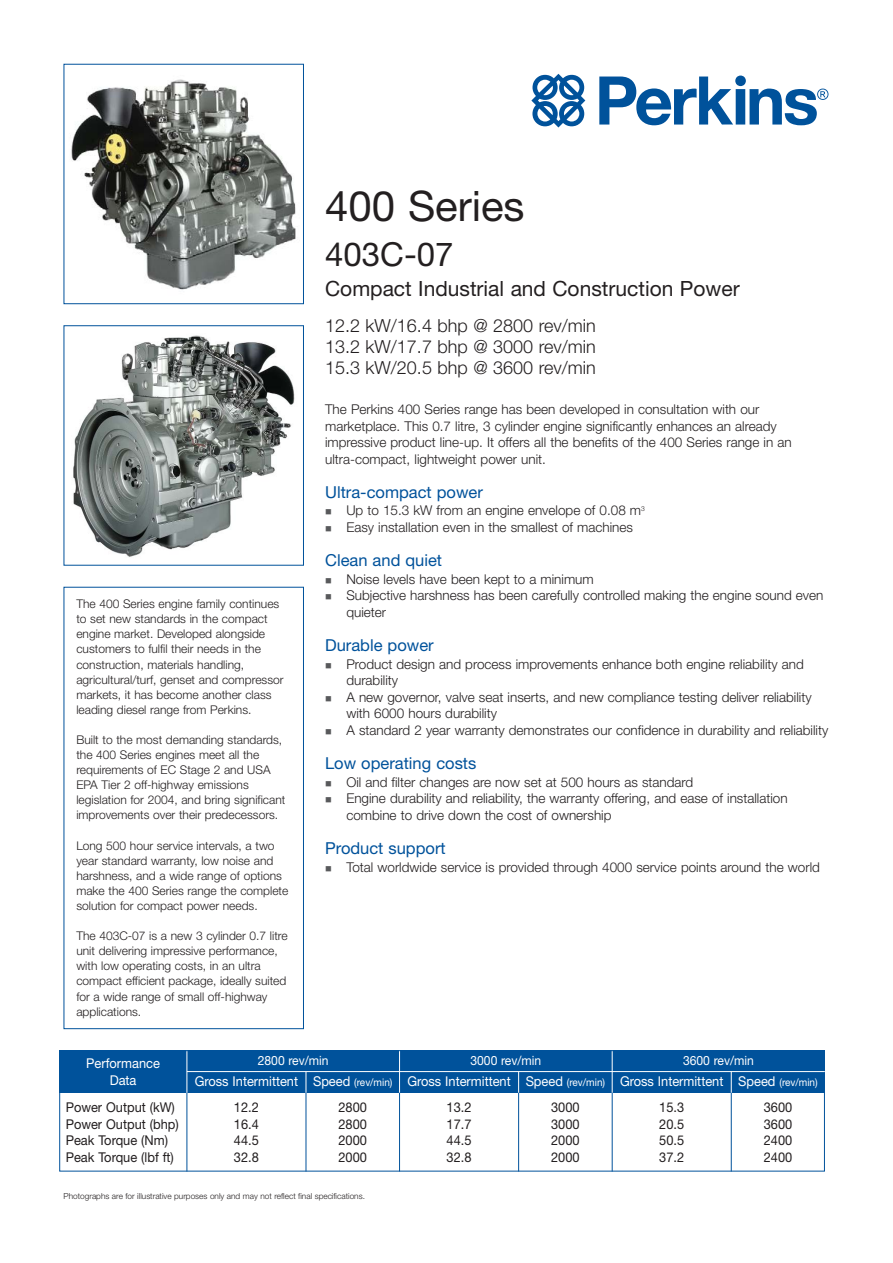
<style>
.page{position:relative;width:893px;height:1263px;background:#fff}
.page>*{position:absolute;margin:0;border:0;box-sizing:border-box;transform-origin:0 0}
.t1{font:42px "Helvetica Neue";color:#231f20}
.t2{font:33px "Helvetica Neue";color:#231f20}
.t3{font:21px "Helvetica Neue";color:#231f20}
.t4{font:300 18px/21px "Helvetica Neue";color:#231f20;text-align:justify}
.t5{font:16.5px "Helvetica Neue";color:#00529b}
.t6{font:300 13.5px/16.5px "Helvetica Neue";color:#231f20}
.t7{font:13.5px "Helvetica Neue";color:#231f20;scale:.95 1}
.t8{font:13.5px "Helvetica Neue";color:#fff;scale:.95 1}
.t9{font:12.75px "Helvetica Neue";color:#fff;scale:.95 1}
.t10{font:300 12px/15.1px "Helvetica Neue";color:#231f20}
.t11{font:300 8.25px "Helvetica Neue";color:#231f20}
.s1{font-size:10.5px}
</style>
<div class="page">
<svg style="left:531px;top:74px;width:54px;height:54px"></svg>
<svg style="left:599px;top:76px;width:229px;height:49px"></svg>
<img style="left:71px;top:79px;width:225px;height:211px">
<div style="left:64px;top:64px;width:240px;height:240px;border:1px solid #00529b"></div>
<img style="left:73px;top:335px;width:222px;height:222px">
<div style="left:64px;top:325px;width:240px;height:241px;border:1px solid #00529b"></div>
<div style="left:64px;top:587px;width:240px;height:442px;border:1px solid #00529b"></div>
<div style="left:59px;top:1050px;width:766px;height:43px;background:#00529b"></div>
<hr style="left:187px;top:1093px;width:1px;height:79px;background:#00529b">
<hr style="left:187px;top:1050px;width:1px;height:43px;background:#fff">
<svg style="left:306px;top:1072px;width:1px;height:21px"></svg>
<svg style="left:518px;top:1072px;width:1px;height:21px"></svg>
<svg style="left:731px;top:1072px;width:1px;height:21px"></svg>
<hr style="left:399px;top:1050px;width:1px;height:43px;background:#fff">
<hr style="left:612px;top:1050px;width:1px;height:43px;background:#fff">
<hr style="left:306px;top:1093px;width:1px;height:79px;background:#00529b">
<hr style="left:518px;top:1093px;width:1px;height:79px;background:#00529b">
<hr style="left:731px;top:1093px;width:1px;height:79px;background:#00529b">
<hr style="left:399px;top:1093px;width:1px;height:79px;background:#00529b">
<hr style="left:612px;top:1093px;width:1px;height:79px;background:#00529b">
<div style="left:59px;top:1050px;width:766px;height:122px;border:1px solid #00529b"></div>
<hr style="left:187px;top:1071px;width:638px;height:1px;background:#fff">
<p class="t10" style="left:76px;top:597px;width:209px">The 400 Series engine family continues to set new standards in the compact engine market. Developed alongside customers to fulfil their needs in the construction, materials handling, agricultural/turf, genset and compressor markets, it has become another class leading diesel range from Perkins.</p>
<p class="t10" style="left:76px;top:733px;width:210px">Built to the most demanding standards, the 400 Series engines meet all the requirements of EC Stage 2 and USA EPA Tier 2 off-highway emissions legislation for 2004, and bring significant improvements over their predecessors.</p>
<p class="t10" style="left:76px;top:839px;width:214px">Long 500 hour service intervals, a two year standard warranty, low noise and harshness, and a wide range of options make the 400 Series range the complete solution for compact power needs.</p>
<p class="t10" style="left:76px;top:929px;width:213px">The 403C-07 is a new 3 cylinder 0.7 litre unit delivering impressive performance, with low operating costs, in an ultra compact efficient package, ideally suited for a wide range of small off-highway applications.</p>
<h1 class="t1" style="left:325px;top:191px;width:201px">400 Series</h1>
<h2 class="t2" style="left:325px;top:242px;width:130px">403C-07</h2>
<h3 class="t3" style="left:325px;top:281px;width:416px">Compact Industrial and Construction Power</h3>
<h3 class="t4" style="left:325px;top:317px;width:272px">12.2 kW/16.4 bhp @ 2800 rev/min 13.2 kW/17.7 bhp @ 3000 rev/min 15.3 kW/20.5 bhp @ 3600 rev/min</h3>
<p class="t6" style="left:325px;top:402px;width:468px">The Perkins 400 Series range has been developed in consultation with our marketplace. This 0.7 litre, 3 cylinder engine significantly enhances an already impressive product line-up. It offers all the benefits of the 400 Series range in an ultra-compact, lightweight power unit.</p>
<p class="t5" style="left:325px;top:486px;width:159px">Ultra-compact power</p>
<p class="t6" style="left:346px;top:504px;width:300px">Up to 15.3 kW from an engine envelope of 0.08 m<sup>3<br></sup>Easy installation even in the smallest of machines</p>
<p class="t5" style="left:325px;top:555px;width:119px">Clean and quiet</p>
<p class="t6" style="left:346px;top:572px;width:479px">Noise levels have been kept to a minimum<br>Subjective harshness has been carefully controlled making the engine sound even quieter</p>
<p class="t5" style="left:325px;top:640px;width:110px">Durable power</p>
<p class="t6" style="left:346px;top:657px;width:483px">Product design and process improvements enhance both engine reliability and durability<br>A new governor, valve seat inserts, and new compliance testing deliver reliability with 6000 hours durability<br>A standard 2 year warranty demonstrates our confidence in durability and reliability</p>
<p class="t5" style="left:325px;top:757px;width:153px">Low operating costs</p>
<p class="t6" style="left:346px;top:775px;width:443px">Oil and filter changes are now set at 500 hours as standard<br>Engine durability and reliability, the warranty offering, and ease of installation combine to drive down the cost of ownership</p>
<p class="t5" style="left:325px;top:842px;width:122px">Product support</p>
<p class="t6" style="left:346px;top:860px;width:475px">Total worldwide service is provided through 4000 service points around the world</p>
<p class="t8" style="left:86px;top:1058px;width:79px">Performance</p>
<p class="t9" style="left:258px;top:1056px;width:76px">2800 rev/min</p>
<p class="t9" style="left:470px;top:1056px;width:76px">3000 rev/min</p>
<p class="t9" style="left:683px;top:1056px;width:76px">3600 rev/min</p>
<p class="t8" style="left:110px;top:1075px;width:30px">Data</p>
<p class="t8" style="left:195px;top:1077px;width:657px">Gross Intermittent Speed <span class="s1">(rev/min)</span> Gross Intermittent Speed <span class="s1">(rev/min)</span> Gross Intermittent Speed <span class="s1">(rev/min)</span></p>
<p class="t7" style="left:66px;top:1103px;width:116px">Power Output (kW)</p>
<p class="t7" style="left:234px;top:1103px;width:28px">12.2</p>
<p class="t7" style="left:338px;top:1103px;width:32px">2800</p>
<p class="t7" style="left:447px;top:1103px;width:28px">13.2</p>
<p class="t7" style="left:551px;top:1103px;width:32px">3000</p>
<p class="t7" style="left:659px;top:1103px;width:28px">15.3</p>
<p class="t7" style="left:764px;top:1103px;width:32px">3600</p>
<p class="t7" style="left:66px;top:1119px;width:120px">Power Output (bhp)</p>
<p class="t7" style="left:234px;top:1119px;width:28px">16.4</p>
<p class="t7" style="left:338px;top:1119px;width:32px">2800</p>
<p class="t7" style="left:447px;top:1119px;width:28px">17.7</p>
<p class="t7" style="left:551px;top:1119px;width:32px">3000</p>
<p class="t7" style="left:659px;top:1119px;width:28px">20.5</p>
<p class="t7" style="left:764px;top:1119px;width:32px">3600</p>
<p class="t7" style="left:66px;top:1136px;width:109px">Peak Torque (Nm)</p>
<p class="t7" style="left:234px;top:1136px;width:28px">44.5</p>
<p class="t7" style="left:338px;top:1136px;width:32px">2000</p>
<p class="t7" style="left:447px;top:1136px;width:28px">44.5</p>
<p class="t7" style="left:551px;top:1136px;width:32px">2000</p>
<p class="t7" style="left:659px;top:1136px;width:28px">50.5</p>
<p class="t7" style="left:764px;top:1136px;width:32px">2400</p>
<p class="t7" style="left:66px;top:1152px;width:115px">Peak Torque (lbf ft)</p>
<p class="t7" style="left:234px;top:1152px;width:28px">32.8</p>
<p class="t7" style="left:338px;top:1152px;width:32px">2000</p>
<p class="t7" style="left:447px;top:1152px;width:28px">32.8</p>
<p class="t7" style="left:551px;top:1152px;width:32px">2000</p>
<p class="t7" style="left:659px;top:1152px;width:28px">37.2</p>
<p class="t7" style="left:764px;top:1152px;width:32px">2400</p>
<p class="t11" style="left:64px;top:1193px;width:303px">Photographs are for illustrative purposes only and may not reflect final specifications.</p>
</div>
